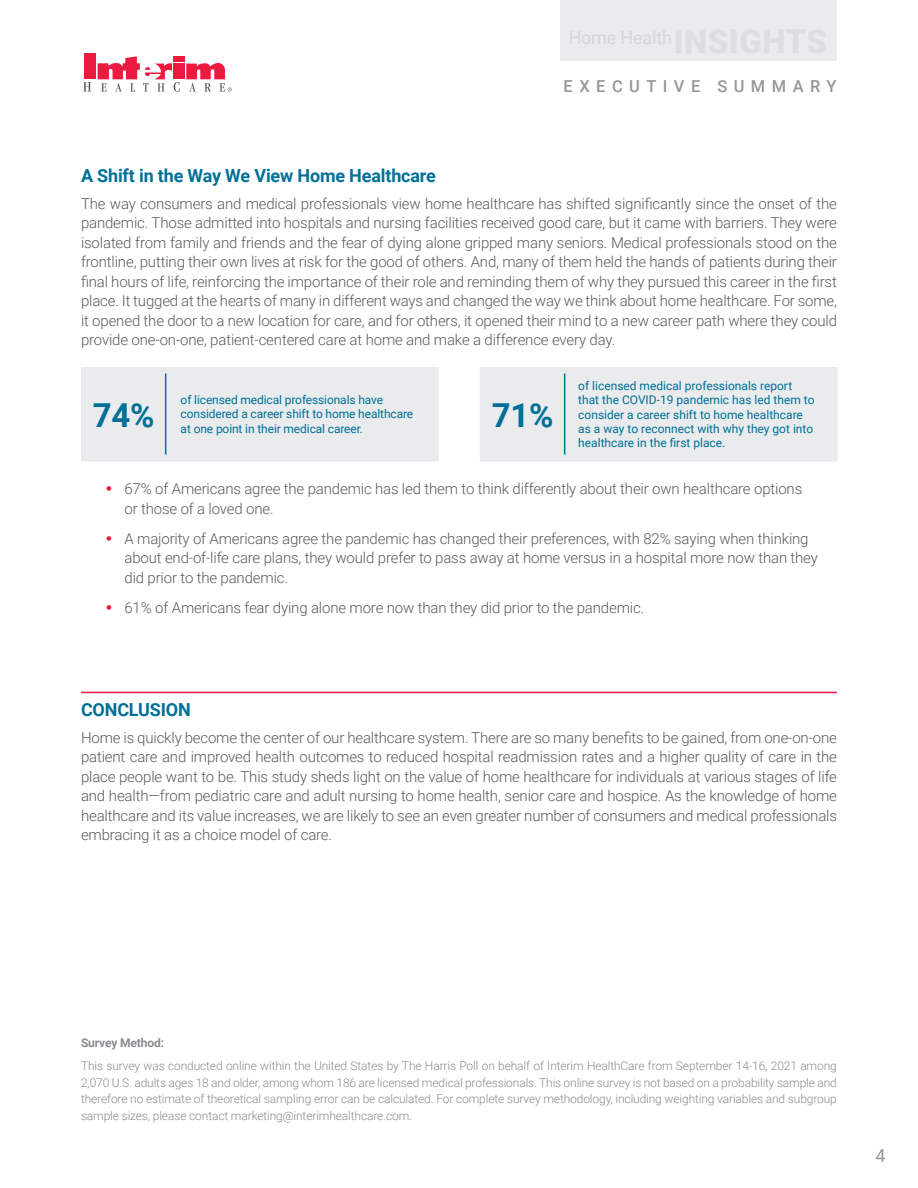
<style>
.page{position:relative;width:918px;height:1188px;background:#fff}
.page>*{position:absolute;margin:0;border:0;box-sizing:border-box;transform-origin:0 0}
.t1{font:700 33px "Roboto";color:#007098}
.t2{font:700 18px "Roboto";letter-spacing:-.01em;color:#007098}
.t3{font:18px "Roboto";color:#95979a}
.t4{font:500 16.5px "Roboto";letter-spacing:.39em;color:#95979a}
.t5{font:300 15px/19.5px "Roboto";letter-spacing:-.01em;color:#5a5a5d;text-align:justify}
.t6{font:300 12px/16.5px "Roboto";letter-spacing:-.01em;color:#898b8e;text-align:justify}
.t7{font:12px/14.4px "Roboto";color:#007098}
.t8{font:700 12px "Roboto";letter-spacing:-.01em;color:#898b8e}
.s1{font-size:24px;color:#ed1a40}
</style>
<div class="page">
<div style="left:84px;top:53px;width:12px;height:26px;background:#ed1a40"></div>
<div style="left:174px;top:64px;width:11px;height:15px;background:#ed1a40"></div>
<div style="left:174px;top:56px;width:11px;height:6px;background:#ed1a40"></div>
<svg style="left:83px;top:82px;width:8px;height:10px"></svg>
<svg style="left:98px;top:56px;width:82px;height:36px"></svg>
<svg style="left:186px;top:63px;width:46px;height:29px"></svg>
<div style="left:81px;top:367px;width:358px;height:95px;background:#e9ebec"></div>
<hr style="left:165px;top:374px;width:1px;height:80px;background:#007098">
<div style="left:480px;top:367px;width:358px;height:95px;background:#e9ebec"></div>
<hr style="left:564px;top:374px;width:1px;height:81px;background:#007098">
<hr style="left:81px;top:692px;width:756px;height:1px;background:#ed1a40">
<div style="left:560px;top:0;width:277px;height:61px;background:#e9ebec"></div>
<p class="t4" style="left:564px;top:75px;width:275px">EXECUTIVE SUMMARY</p>
<p class="t2" style="left:81px;top:163px;width:356px">A Shift in the Way We View Home Healthcare</p>
<p class="t5" style="left:81px;top:193px;width:758px">The way consumers and medical professionals view home healthcare has shifted significantly since the onset of the pandemic. Those admitted into hospitals and nursing facilities received good care, but it came with barriers. They were isolated from family and friends and the fear of dying alone gripped many seniors. Medical professionals stood on the frontline, putting their own lives at risk for the good of others. And, many of them held the hands of patients during their final hours of life, reinforcing the importance of their role and reminding them of why they pursued this career in the first place. It tugged at the hearts of many in different ways and changed the way we think about home healthcare. For some, it opened the door to a new location for care, and for others, it opened their mind to a new career path where they could provide one-on-one, patient-centered care at home and make a difference every day.</p>
<h1 class="t1" style="left:93px;top:392px;width:63px">74%</h1>
<p class="t7" style="left:181px;top:392px;width:234px">of licensed medical professionals have considered a career shift to home healthcare at one point in their medical career.</p>
<h1 class="t1" style="left:492px;top:392px;width:63px">71%</h1>
<p class="t7" style="left:578px;top:378px;width:238px">of licensed medical professionals report that the COVID-19 pandemic has led them to consider a career shift to home healthcare as a way to reconnect with why they got into healthcare in the first place.</p>
<p class="t5" style="left:125px;top:479px;width:679px;text-indent:-20px"><span class="s1">•</span> 67% of Americans agree the pandemic has led them to think differently about their own healthcare options or those of a loved one.</p>
<p class="t5" style="left:125px;top:528px;width:695px;text-align:left;text-indent:-20px"><span class="s1">•</span> A majority of Americans agree the pandemic has changed their preferences, with 82% saying when thinking about end-of-life care plans, they would prefer to pass away at home versus in a hospital more now than they did prior to the pandemic.</p>
<p class="t5" style="left:105px;top:597px;width:541px"><span class="s1">•</span> 61% of Americans fear dying alone more now than they did prior to the pandemic.</p>
<p class="t2" style="left:81px;top:697px;width:111px">CONCLUSION</p>
<p class="t5" style="left:81px;top:727px;width:758px">Home is quickly become the center of our healthcare system. There are so many benefits to be gained, from one-on-one patient care and improved health outcomes to reduced hospital readmission rates and a higher quality of care in the place people want to be. This study sheds light on the value of home healthcare for individuals at various stages of life and health—from pediatric care and adult nursing to home health, senior care and hospice. As the knowledge of home healthcare and its value increases, we are likely to see an even greater number of consumers and medical professionals embracing it as a choice model of care.</p>
<p class="t8" style="left:81px;top:1034px;width:85px">Survey Method:</p>
<p class="t6" style="left:81px;top:1057px;width:757px">This survey was conducted online within the United States by The Harris Poll on behalf of Interim HealthCare from September 14-16, 2021 among 2,070 U.S. adults ages 18 and older, among whom 186 are licensed medical professionals. This online survey is not based on a probability sample and therefore no estimate of theoretical sampling error can be calculated. For complete survey methodology, including weighting variables and subgroup sample sizes, please contact marketing@interimhealthcare.com.</p>
<p class="t3" style="left:876px;top:1143px;width:12px">4</p>
</div>
